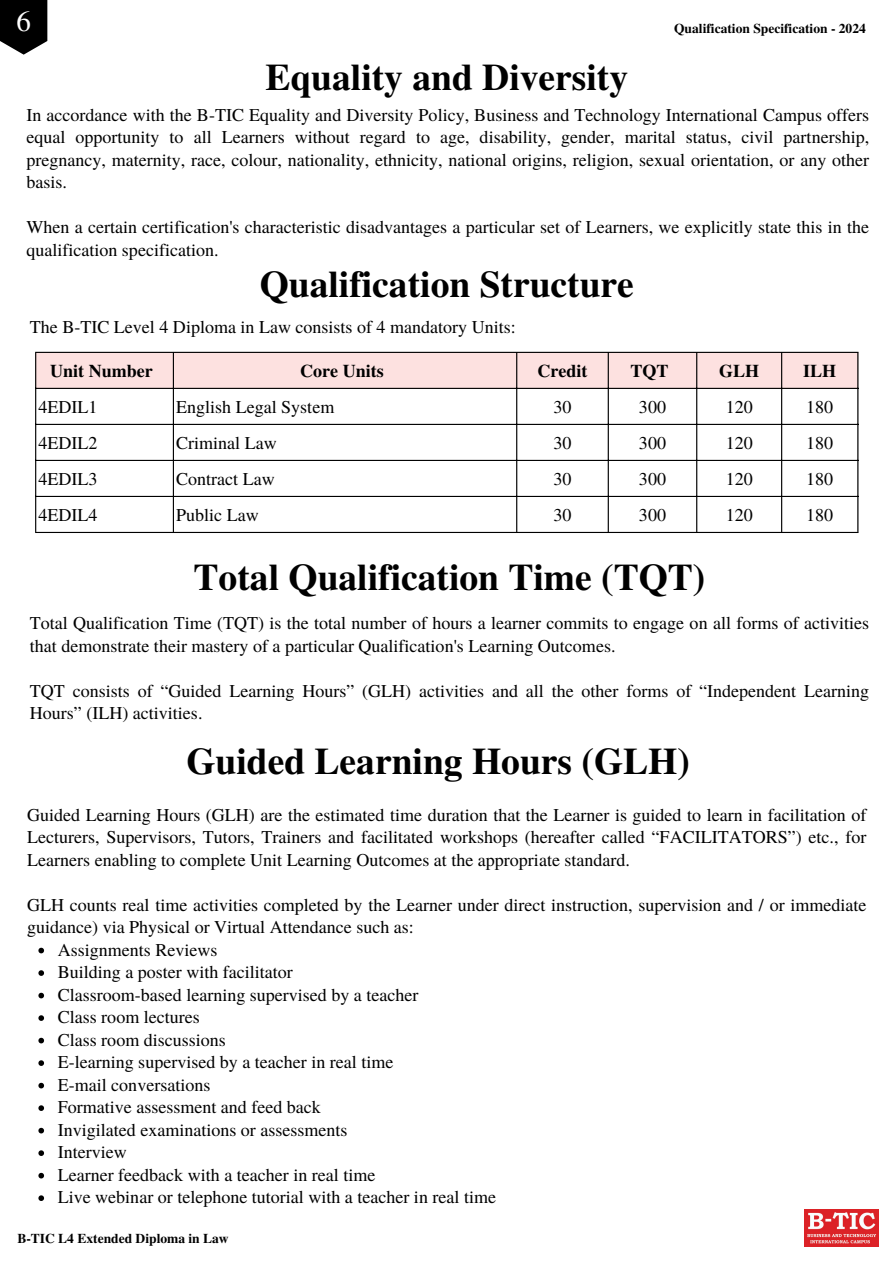
<style>
.page{position:relative;width:894px;height:1264px;background:#fff}
.page>*{position:absolute;margin:0;border:0;box-sizing:border-box;transform-origin:0 0}
.t1{font:700 37.5px "Te X Gyre Termes";color:#000}
.t2{font:29.1px "Te X Gyre Termes";color:#fff}
.t3{font:18px/22.5px "Te X Gyre Termes";color:#000}
.t4{font:700 18px "Te X Gyre Termes";color:#000}
.t5{font:700 13.5px "Te X Gyre Termes";color:#000}
</style>
<div class="page">
<div style="left:36px;top:353px;width:821px;height:35px;background:#fde1e0"></div>
<hr style="left:35px;top:353px;width:1px;height:179px;background:#000">
<hr style="left:173px;top:353px;width:1px;height:179px;background:#000">
<hr style="left:516px;top:353px;width:1px;height:179px;background:#000">
<hr style="left:607px;top:353px;width:1px;height:179px;background:#000">
<hr style="left:696px;top:353px;width:1px;height:179px;background:#000">
<hr style="left:780px;top:353px;width:2px;height:179px;background:#000">
<hr style="left:857px;top:353px;width:1px;height:179px;background:#000">
<hr style="left:35px;top:352px;width:823px;height:1px;background:#000">
<hr style="left:35px;top:388px;width:823px;height:1px;background:#000">
<hr style="left:35px;top:424px;width:823px;height:1px;background:#000">
<hr style="left:35px;top:460px;width:823px;height:1px;background:#000">
<hr style="left:35px;top:496px;width:823px;height:1px;background:#000">
<hr style="left:35px;top:532px;width:823px;height:1px;background:#000">
<img style="left:804px;top:1209px;width:74px;height:37px">
<svg style="left:0;top:0;width:47px;height:55px;background:#212121"></svg>
<svg style="left:38px;top:947px;width:6px;height:6px"></svg>
<svg style="left:38px;top:970px;width:6px;height:5px"></svg>
<svg style="left:38px;top:992px;width:6px;height:6px"></svg>
<svg style="left:38px;top:1015px;width:6px;height:5px"></svg>
<svg style="left:38px;top:1037px;width:6px;height:6px"></svg>
<svg style="left:38px;top:1060px;width:6px;height:5px"></svg>
<svg style="left:38px;top:1082px;width:6px;height:6px"></svg>
<svg style="left:38px;top:1105px;width:6px;height:5px"></svg>
<svg style="left:38px;top:1127px;width:6px;height:6px"></svg>
<svg style="left:38px;top:1150px;width:6px;height:5px"></svg>
<svg style="left:38px;top:1172px;width:6px;height:6px"></svg>
<svg style="left:38px;top:1195px;width:6px;height:5px"></svg>
<h2 class="t2" style="left:16px;top:0;width:16px">6</h2>
<p class="t5" style="left:674px;top:18px;width:193px">Qualification Specification - 2024</p>
<p class="t1" style="left:265px;top:48px;width:364px">Equality and Diversity</p>
<p class="t3" style="left:26px;top:103px;width:844px;text-align:justify">In accordance with the B-TIC Equality and Diversity Policy, Business and Technology International Campus offers equal opportunity to all Learners without regard to age, disability, gender, marital status, civil partnership, pregnancy, maternity, race, colour, nationality, ethnicity, national origins, religion, sexual orientation, or any other basis.</p>
<p class="t3" style="left:26px;top:215px;width:844px">When a certain certification's characteristic disadvantages a particular set of Learners, we explicitly state this in the qualification specification.</p>
<p class="t1" style="left:260px;top:255px;width:375px">Qualification Structure</p>
<p class="t3" style="left:30px;top:315px;width:487px">The B-TIC Level 4 Diploma in Law consists of 4 mandatory Units:</p>
<p class="t4" style="left:50px;top:356px;width:104px">Unit Number</p>
<p class="t4" style="left:300px;top:356px;width:85px">Core Units</p>
<h1 class="t4" style="left:537px;top:356px;width:51px">Credit</h1>
<h2 class="t4" style="left:630px;top:356px;width:40px">TQT</h2>
<h2 class="t4" style="left:719px;top:356px;width:42px">GLH</h2>
<h1 class="t4" style="left:803px;top:356px;width:35px">ILH</h1>
<h2 class="t3" style="left:38px;top:394px;width:60px">4EDIL1</h2>
<p class="t3" style="left:176px;top:394px;width:160px">English Legal System</p>
<p class="t3" style="left:553px;top:394px;width:19px">30</p>
<p class="t3" style="left:638px;top:394px;width:29px">300</p>
<p class="t3" style="left:725px;top:394px;width:29px">120</p>
<p class="t3" style="left:806px;top:394px;width:28px">180</p>
<p class="t3" style="left:38px;top:430px;width:60px">4EDIL2</p>
<p class="t3" style="left:176px;top:430px;width:102px">Criminal Law</p>
<p class="t3" style="left:553px;top:430px;width:19px">30</p>
<p class="t3" style="left:638px;top:430px;width:29px">300</p>
<p class="t3" style="left:725px;top:430px;width:29px">120</p>
<p class="t3" style="left:806px;top:430px;width:28px">180</p>
<p class="t3" style="left:38px;top:466px;width:60px">4EDIL3</p>
<p class="t3" style="left:176px;top:466px;width:100px">Contract Law</p>
<p class="t3" style="left:553px;top:466px;width:19px">30</p>
<p class="t3" style="left:638px;top:466px;width:29px">300</p>
<p class="t3" style="left:725px;top:466px;width:29px">120</p>
<p class="t3" style="left:806px;top:466px;width:28px">180</p>
<p class="t3" style="left:38px;top:502px;width:60px">4EDIL4</p>
<p class="t3" style="left:176px;top:502px;width:84px">Public Law</p>
<p class="t3" style="left:553px;top:502px;width:19px">30</p>
<p class="t3" style="left:638px;top:502px;width:29px">300</p>
<p class="t3" style="left:725px;top:502px;width:29px">120</p>
<p class="t3" style="left:806px;top:502px;width:28px">180</p>
<h1 class="t1" style="left:193px;top:548px;width:513px">Total Qualification Time (TQT)</h1>
<p class="t3" style="left:30px;top:611px;width:840px">Total Qualification Time (TQT) is the total number of hours a learner commits to engage on all forms of activities that demonstrate their mastery of a particular Qualification's Learning Outcomes.</p>
<p class="t3" style="left:30px;top:678px;width:840px">TQT consists of “Guided Learning Hours” (GLH) activities and all the other forms of “Independent Learning<br>Hours” (ILH) activities.</p>
<h2 class="t1" style="left:186px;top:731px;width:505px">Guided Learning Hours (GLH)</h2>
<h1 class="t3" style="left:27px;top:802px;width:840px;text-align:justify">Guided Learning Hours (GLH) are the estimated time duration that the Learner is guided to learn in facilitation of Lecturers, Supervisors, Tutors, Trainers and facilitated workshops (hereafter called “FACILITATORS”) etc., for Learners enabling to complete Unit Learning Outcomes at the appropriate standard.</h1>
<h2 class="t3" style="left:27px;top:892px;width:840px">GLH counts real time activities completed by the Learner under direct instruction, supervision and / or immediate guidance) via Physical or Virtual Attendance such as:</h2>
<h2 class="t3" style="left:58px;top:937px;width:161px">Assignments Reviews</h2>
<p class="t3" style="left:58px;top:959px;width:236px">Building a poster with facilitator</p>
<p class="t3" style="left:58px;top:982px;width:362px">Classroom-based learning supervised by a teacher</p>
<p class="t3" style="left:58px;top:1004px;width:143px">Class room lectures</p>
<p class="t3" style="left:58px;top:1027px;width:170px">Class room discussions</p>
<p class="t3" style="left:58px;top:1049px;width:337px">E-learning supervised by a teacher in real time</p>
<p class="t3" style="left:58px;top:1072px;width:154px">E-mail conversations</p>
<p class="t3" style="left:58px;top:1094px;width:264px">Formative assessment and feed back</p>
<p class="t3" style="left:58px;top:1117px;width:291px">Invigilated examinations or assessments</p>
<p class="t3" style="left:58px;top:1139px;width:70px">Interview</p>
<p class="t3" style="left:58px;top:1162px;width:319px">Learner feedback with a teacher in real time</p>
<p class="t3" style="left:58px;top:1184px;width:439px">Live webinar or telephone tutorial with a teacher in real time</p>
<p class="t5" style="left:17px;top:1228px;width:213px">B-TIC L4 Extended Diploma in Law</p>
</div>
